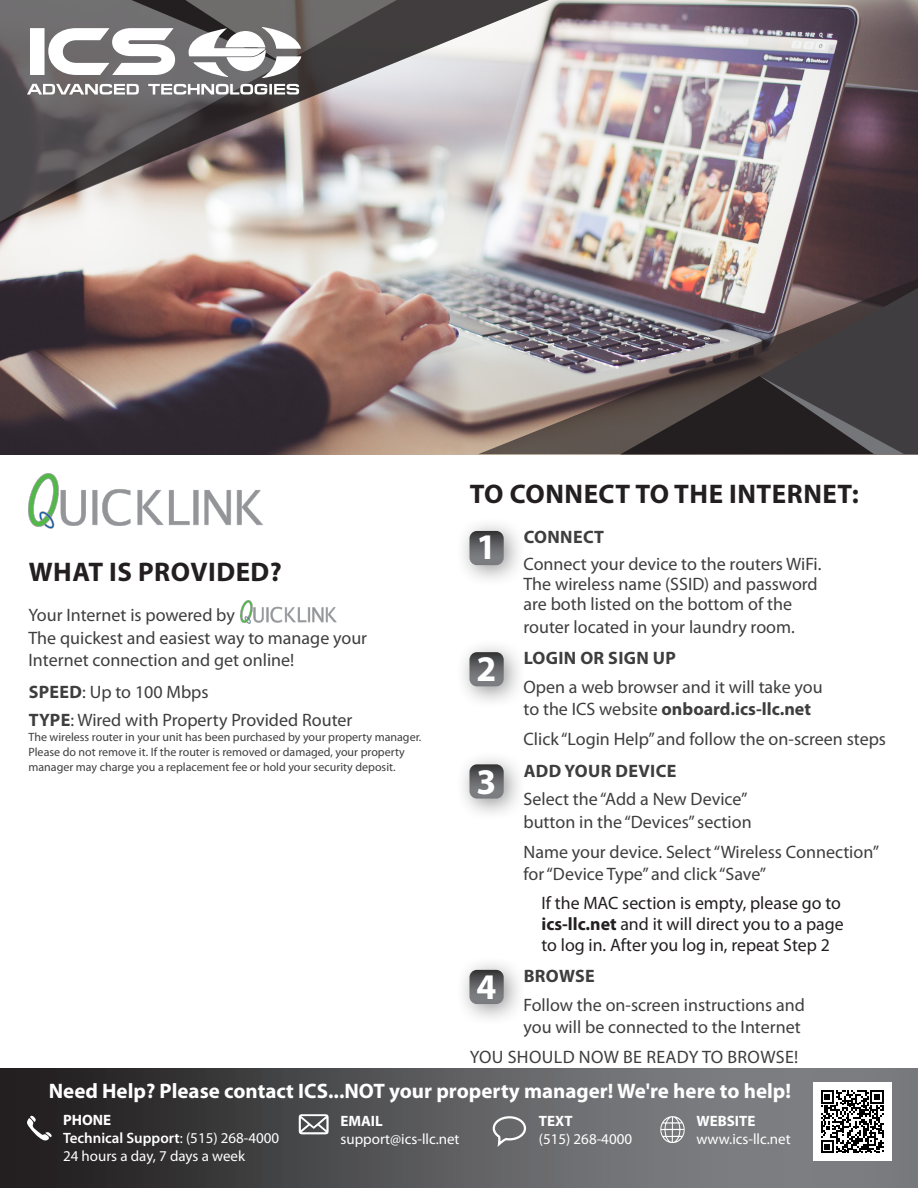
<style>
.page{position:relative;width:918px;height:1188px;background:#fff}
.page>*{position:absolute;margin:0;border:0;box-sizing:border-box;transform-origin:0 0}
.t1{font:700 36.3px "Myriad Pro";color:#fff}
.List{font:700 27px "Myriad Pro";letter-spacing:.02em;color:#231f20}
.Heading_-_Section{font:700 27px "Myriad Pro";letter-spacing:.02em;color:#231f20}
.t2{font:700 21px "Myriad Pro";color:#fff}
.Paragraph_Text_-_Top{font:18px/22.5px "Myriad Pro";color:#3e3e3f}
.t3{font:18px/21px "Myriad Pro";color:#231f20}
.List-2{font:18px "Myriad Pro";color:#3e3e3f}
.List-3{font:700 18px "Myriad Pro";letter-spacing:.02em;color:#3e3e3f}
.Heading_-_Section-2{font:18px "Myriad Pro";letter-spacing:.02em;color:#3e3e3f}
.t4{font:15px/18px "Myriad Pro";color:#fff}
.t5{font:700 15px "Myriad Pro";color:#fff}
.List-4{font:12px/15px "Myriad Pro";color:#3e3e3f}
.s1{font-weight:700}
.s2{font-weight:600}
</style>
<div class="page">
<img style="left:0;top:0;width:918px;height:454px">
<img style="left:0;top:0;width:692px;height:230px">
<img style="left:478px;top:274px;width:440px;height:180px">
<svg style="left:620px;top:288px;width:298px;height:166px;background:#524a4d"></svg>
<svg style="left:27px;top:84px;width:272px;height:11px"></svg>
<svg style="left:30px;top:0;width:271px;height:78px"></svg>
<svg style="left:0;top:1069px;width:918px;height:119px;background:#565658"></svg>
<svg style="left:299px;top:1114px;width:30px;height:20px"></svg>
<svg style="left:26px;top:1115px;width:26px;height:26px"></svg>
<svg style="left:660px;top:1116px;width:25px;height:27px"></svg>
<div style="left:813px;top:1082px;width:79px;height:79px;background:#fff"></div>
<svg style="left:821px;top:1090px;width:63px;height:63px"></svg>
<svg style="left:492px;top:1115px;width:35px;height:31px"></svg>
<div style="left:456px;top:517px;width:70px;height:70px;background:#231f20;opacity:.45"></div>
<svg style="left:470px;top:531px;width:34px;height:34px"></svg>
<div style="left:456px;top:638px;width:70px;height:71px;background:#231f20;opacity:.45"></div>
<svg style="left:470px;top:652px;width:34px;height:34px"></svg>
<img style="left:28px;top:473px;width:235px;height:56px">
<img style="left:240px;top:600px;width:97px;height:24px">
<div style="left:456px;top:751px;width:70px;height:70px;background:#231f20;opacity:.45"></div>
<svg style="left:470px;top:764px;width:34px;height:35px"></svg>
<div style="left:456px;top:956px;width:70px;height:70px;background:#231f20;opacity:.45"></div>
<svg style="left:470px;top:970px;width:34px;height:34px"></svg>
<p class="Heading_-_Section" style="left:29px;top:554px;width:254px">WHAT IS PROVIDED?</p>
<p class="Paragraph_Text_-_Top" style="left:28px;top:604px;width:340px">Your Internet is powered by<br>The quickest and easiest way to manage your<br>Internet connection and get online!</p>
<p class="List-2" style="left:29px;top:681px;width:181px"><span class="s1">SPEED</span>: Up to 100 Mbps</p>
<p class="List-2" style="left:29px;top:709px;width:325px"><span class="s1">TYPE</span>: Wired with Property Provided Router</p>
<p class="List-4" style="left:28px;top:730px;width:394px">The wireless router in your unit has been purchased by your property manager.<br>Please do not remove it. If the router is removed or damaged, your property manager may charge you a replacement fee or hold your security deposit.</p>
<p class="List" style="left:470px;top:476px;width:390px">TO CONNECT TO THE INTERNET:</p>
<p class="List-3" style="left:524px;top:526px;width:82px">CONNECT</p>
<p class="Paragraph_Text_-_Top" style="left:524px;top:553px;width:300px;line-height:20.2px">Connect your device to the routers WiFi.<br>The wireless name (SSID) and password are both listed on the bottom of the</p>
<p class="Paragraph_Text_-_Top" style="left:524px;top:615px;width:273px">router located in your laundry room.</p>
<p class="List-3" style="left:524px;top:646px;width:154px">LOGIN OR SIGN UP</p>
<p class="Paragraph_Text_-_Top" style="left:524px;top:675px;width:301px">Open a web browser and it will take you to the ICS website <span class="s1">onboard.ics-llc.net</span></p>
<p class="Paragraph_Text_-_Top" style="left:524px;top:728px;width:364px">Click “Login Help” and follow the on-screen steps</p>
<p class="List-3" style="left:524px;top:759px;width:154px">ADD YOUR DEVICE</p>
<p class="Paragraph_Text_-_Top" style="left:524px;top:788px;width:230px">Select the “Add a New Device” button in the “Devices” section</p>
<p class="Paragraph_Text_-_Top" style="left:524px;top:840px;width:357px">Name your device. Select “Wireless Connection” for “Device Type” and click “Save”</p>
<p class="t3" style="left:542px;top:892px;width:304px">If the MAC section is empty, please go to <span class="s1">ics-llc.net</span> and it will direct you to a page to log in. After you log in, repeat Step 2</p>
<p class="List-3" style="left:524px;top:964px;width:73px">BROWSE</p>
<p class="Paragraph_Text_-_Top" style="left:524px;top:993px;width:283px">Follow the on-screen instructions and you will be connected to the Internet</p>
<p class="Heading_-_Section-2" style="left:470px;top:1046px;width:330px">YOU SHOULD NOW BE READY TO BROWSE!</p>
<p class="t1" style="left:477px;top:523px;width:21px">1</p>
<p class="t1" style="left:477px;top:645px;width:21px">2</p>
<p class="t1" style="left:477px;top:758px;width:21px">3</p>
<p class="t1" style="left:477px;top:963px;width:21px">4</p>
<p class="t2" style="left:49px;top:1077px;width:744px">Need Help? Please contact ICS...NOT your property manager! We're here to help!</p>
<p class="t5" style="left:539px;top:1111px;width:35px">TEXT</p>
<p class="t4" style="left:539px;top:1130px;width:95px">(515) 268-4000</p>
<p class="t5" style="left:63px;top:1111px;width:50px">PHONE</p>
<p class="t4" style="left:63px;top:1129px;width:218px"><span class="s2">Technical Support</span>: (515) 268-4000<br>24 hours a day, 7 days a week</p>
<p class="t5" style="left:340px;top:1111px;width:44px">EMAIL</p>
<p class="t4" style="left:340px;top:1130px;width:121px">support@ics-llc.net</p>
<p class="t5" style="left:696px;top:1111px;width:60px">WEBSITE</p>
<p class="t4" style="left:696px;top:1130px;width:96px">www.ics-llc.net</p>
</div>
